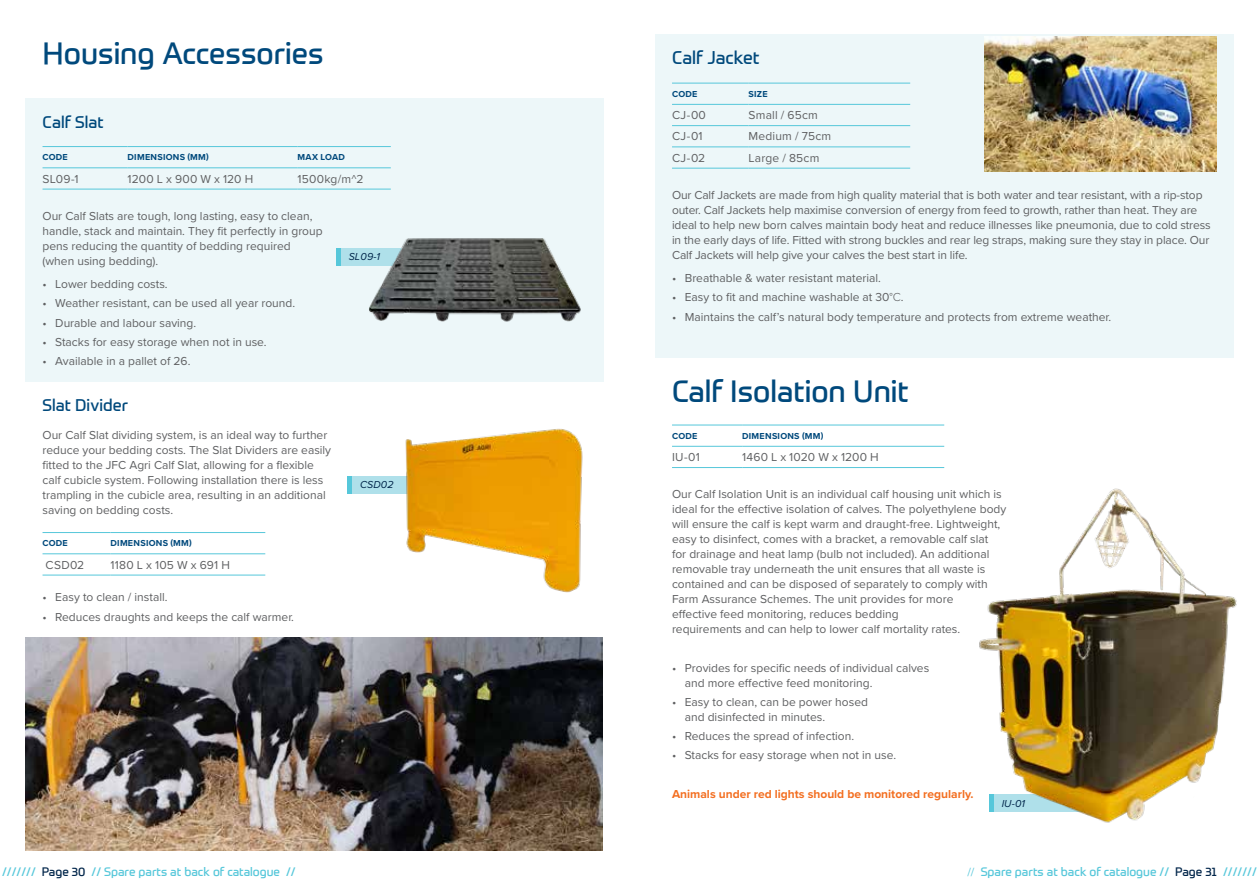
<style>
.page{position:relative;width:1259px;height:893px;background:#fff}
.page>*{position:absolute;margin:0;border:0;box-sizing:border-box;transform-origin:0 0}
.t1{font:30px "Prometo";color:#00497c}
.t2{font:18px "Prometo";letter-spacing:-.005em;color:#00497c}
.t3{font:16.5px "Prometo";letter-spacing:.005em;color:#00497c}
.t4{font:12px/15px "Proxima Nova";color:#5f6062}
.t5{font:12px "Prometo";color:#56c7da}
.t6{font:700 12px "Proxima Nova";color:#f36f21}
.t7{font:italic 10.5px "Proxima Nova";letter-spacing:.01em;color:#00254a}
.t8{font:700 9px "Proxima Nova";letter-spacing:.025em;color:#00497c}
.s1{font-weight:300}
.s2{color:#00254a}
.s3{font-family:"Proxima Nova"}
</style>
<div class="page">
<div style="left:26px;top:99px;width:578px;height:283px;background:#edf7f9"></div>
<hr style="left:43px;top:146px;width:85px;height:1px;background:#56c7da">
<hr style="left:128px;top:146px;width:170px;height:1px;background:#56c7da">
<hr style="left:298px;top:146px;width:93px;height:1px;background:#56c7da">
<hr style="left:43px;top:168px;width:85px;height:1px;background:#56c7da">
<hr style="left:128px;top:168px;width:170px;height:1px;background:#56c7da">
<hr style="left:298px;top:168px;width:93px;height:1px;background:#56c7da">
<hr style="left:43px;top:189px;width:85px;height:1px;background:#56c7da">
<hr style="left:128px;top:189px;width:170px;height:1px;background:#56c7da">
<hr style="left:298px;top:189px;width:93px;height:1px;background:#56c7da">
<img style="left:26px;top:637px;width:576px;height:213px">
<hr style="left:43px;top:532px;width:68px;height:1px;background:#56c7da">
<hr style="left:111px;top:532px;width:154px;height:1px;background:#56c7da">
<hr style="left:43px;top:554px;width:68px;height:1px;background:#56c7da">
<hr style="left:43px;top:575px;width:68px;height:1px;background:#56c7da">
<hr style="left:111px;top:554px;width:154px;height:1px;background:#56c7da">
<hr style="left:111px;top:575px;width:154px;height:1px;background:#56c7da">
<div style="left:340px;top:248px;width:69px;height:17px;background:#afe0ea"></div>
<hr style="left:336px;top:248px;width:4px;height:17px;background:#56c7da">
<img style="left:368px;top:238px;width:213px;height:84px">
<div style="left:351px;top:476px;width:70px;height:17px;background:#afe0ea"></div>
<hr style="left:347px;top:476px;width:4px;height:17px;background:#56c7da">
<img style="left:402px;top:428px;width:181px;height:165px">
<div style="left:655px;top:34px;width:578px;height:324px;background:#edf7f9"></div>
<hr style="left:672px;top:83px;width:76px;height:1px;background:#56c7da">
<hr style="left:748px;top:83px;width:162px;height:1px;background:#56c7da">
<hr style="left:672px;top:104px;width:76px;height:1px;background:#56c7da">
<hr style="left:748px;top:104px;width:162px;height:1px;background:#56c7da">
<hr style="left:672px;top:125px;width:76px;height:1px;background:#56c7da">
<hr style="left:748px;top:125px;width:162px;height:1px;background:#56c7da">
<hr style="left:672px;top:147px;width:76px;height:1px;background:#56c7da">
<hr style="left:748px;top:147px;width:162px;height:1px;background:#56c7da">
<hr style="left:672px;top:168px;width:76px;height:1px;background:#56c7da">
<hr style="left:748px;top:168px;width:162px;height:1px;background:#56c7da">
<img style="left:984px;top:37px;width:232px;height:134px">
<hr style="left:672px;top:425px;width:70px;height:1px;background:#56c7da">
<hr style="left:742px;top:425px;width:202px;height:1px;background:#56c7da">
<hr style="left:672px;top:446px;width:70px;height:1px;background:#56c7da">
<hr style="left:742px;top:446px;width:202px;height:1px;background:#56c7da">
<hr style="left:672px;top:467px;width:70px;height:1px;background:#56c7da">
<hr style="left:742px;top:467px;width:202px;height:1px;background:#56c7da">
<img style="left:979px;top:488px;width:258px;height:335px">
<h1 class="t1" style="left:43px;top:35px;width:283px">Housing Accessories</h1>
<h3 class="t3" style="left:43px;top:112px;width:63px">Calf Slat</h3>
<p class="t8" style="left:43px;top:151px;width:27px">CODE</p>
<p class="t8" style="left:128px;top:151px;width:83px">DIMENSIONS (MM)</p>
<p class="t8" style="left:298px;top:151px;width:49px">MAX LOAD</p>
<p class="t4" style="left:43px;top:171px;width:38px">SL09-1</p>
<p class="t4" style="left:128px;top:171px;width:127px">1200 L x 900 W x 120 H</p>
<p class="t4" style="left:298px;top:171px;width:67px">1500kg/m^2</p>
<p class="t4" style="left:43px;top:208px;width:282px">Our Calf Slats are tough, long lasting, easy to clean, handle, stack and maintain. They fit perfectly in group pens reducing the quantity of bedding required (when using bedding).</p>
<p class="t4" style="left:43px;top:276px;width:127px">• Lower bedding costs.</p>
<p class="t4" style="left:43px;top:295px;width:254px">• Weather resistant, can be used all year round.</p>
<p class="t4" style="left:43px;top:315px;width:155px">• Durable and labour saving.</p>
<p class="t4" style="left:43px;top:334px;width:226px">• Stacks for easy storage when not in use.</p>
<p class="t4" style="left:43px;top:353px;width:149px">• Available in a pallet of 26.</p>
<h3 class="t3" style="left:43px;top:395px;width:87px">Slat Divider</h3>
<p class="t4" style="left:43px;top:427px;width:290px">Our Calf Slat dividing system, is an ideal way to further reduce your bedding costs. The Slat Dividers are easily fitted to the JFC Agri Calf Slat, allowing for a flexible calf cubicle system. Following installation there is less trampling in the cubicle area, resulting in an additional saving on bedding costs.</p>
<p class="t8" style="left:43px;top:537px;width:27px">CODE</p>
<p class="t8" style="left:111px;top:537px;width:83px">DIMENSIONS (MM)</p>
<p class="t4" style="left:46px;top:557px;width:40px">CSD02</p>
<p class="t4" style="left:111px;top:557px;width:121px">1180 L x 105 W x 691 H</p>
<p class="t4" style="left:43px;top:589px;width:126px">• Easy to clean / install.</p>
<p class="t4" style="left:43px;top:608px;width:253px">• Reduces draughts and keeps the calf warmer.</p>
<p class="t7" style="left:349px;top:249px;width:33px">SL09-1</p>
<p class="t7" style="left:360px;top:477px;width:35px">CSD02</p>
<h2 class="t2" style="left:672px;top:47px;width:89px">Calf Jacket</h2>
<p class="t8" style="left:672px;top:87px;width:27px">CODE</p>
<p class="t8" style="left:748px;top:87px;width:21px">SIZE</p>
<p class="t4" style="left:672px;top:107px;width:35px">CJ-00</p>
<p class="t4" style="left:748px;top:107px;width:71px">Small / 65cm</p>
<p class="t4" style="left:672px;top:128px;width:32px">CJ-01</p>
<p class="t4" style="left:748px;top:128px;width:84px">Medium / 75cm</p>
<p class="t4" style="left:672px;top:150px;width:35px">CJ-02</p>
<p class="t4" style="left:748px;top:150px;width:72px">Large / 85cm</p>
<p class="t4" style="left:672px;top:187px;width:540px">Our Calf Jackets are made from high quality material that is both water and tear resistant, with a rip-stop outer. Calf Jackets help maximise conversion of energy from feed to growth, rather than heat. They are ideal to help new born calves maintain body heat and reduce illnesses like pneumonia, due to cold stress in the early days of life. Fitted with strong buckles and rear leg straps, making sure they stay in place. Our Calf Jackets will help give your calves the best start in life.</p>
<p class="t4" style="left:672px;top:270px;width:210px">• Breathable &amp; water resistant material.</p>
<p class="t4" style="left:672px;top:289px;width:233px">• Easy to fit and machine washable at 30<span class="s1">°C</span>.</p>
<p class="t4" style="left:672px;top:309px;width:441px">• Maintains the calf’s natural body temperature and protects from extreme weather.</p>
<h1 class="t1" style="left:672px;top:373px;width:238px">Calf Isolation Unit</h1>
<p class="t8" style="left:672px;top:429px;width:27px">CODE</p>
<p class="t8" style="left:742px;top:429px;width:83px">DIMENSIONS (MM)</p>
<p class="t4" style="left:672px;top:449px;width:29px">IU-01</p>
<p class="t4" style="left:742px;top:449px;width:138px">1460 L x 1020 W x 1200 H</p>
<p class="t4" style="left:672px;top:486px;width:336px">Our Calf Isolation Unit is an individual calf housing unit which is ideal for the effective isolation of calves. The polyethylene body will ensure the calf is kept warm and draught-free. Lightweight, easy to disinfect, comes with a bracket, a removable calf slat<br>for drainage and heat lamp (bulb not included). An additional removable tray underneath the unit ensures that all waste is contained and can be disposed of separately to comply with Farm Assurance Schemes. The unit provides for more<br>effective feed monitoring, reduces bedding<br>requirements and can help to lower calf mortality rates.</p>
<p class="t4" style="left:685px;top:659px;width:246px;text-indent:-13px">• Provides for specific needs of individual calves and more effective feed monitoring.</p>
<p class="t4" style="left:685px;top:694px;width:185px;text-indent:-13px">• Easy to clean, can be power hosed and disinfected in minutes.</p>
<p class="t4" style="left:672px;top:728px;width:184px">• Reduces the spread of infection.</p>
<p class="t4" style="left:672px;top:747px;width:226px">• Stacks for easy storage when not in use.</p>
<p class="t6" style="left:672px;top:785px;width:303px">Animals under red lights should be monitored regularly.</p>
<p class="t7" style="left:1001px;top:795px;width:25px">IU-01</p>
<p class="t5" style="left:2px;top:864px;width:295px">/////// <span class="s2">Page 30</span> // Spare parts at back of catalogue //</p>
<p class="t5" style="left:967px;top:864px;width:291px"><span class="s3">//</span> Spare parts at back of catalogue // <span class="s2">Page 31</span> ///////</p>
</div>
